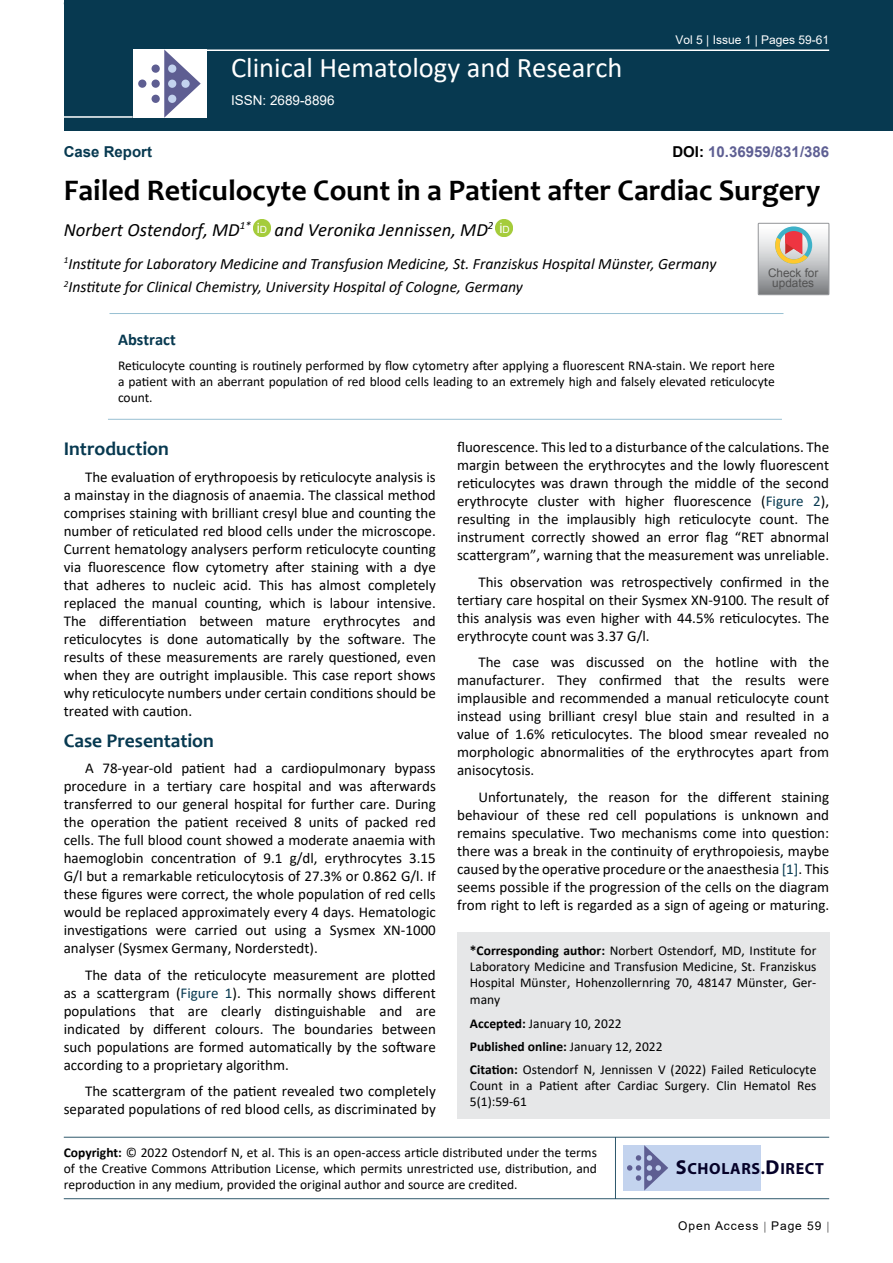
<style>
.page{position:relative;width:893px;height:1263px;background:#fff}
.page>*{position:absolute;margin:0;border:0;box-sizing:border-box;transform-origin:0 0}
.t1{font:700 30px "Candara";color:#000}
.t2{font:28.5px "Calibri";color:#fff}
.t3{font:700 19.5px "Candara";color:#073950}
.t4{font:italic 18.75px "Calibri";color:#000}
.t5{font:700 16.5px "Calibri";color:#073950}
.t6{font:700 16.2px "Myriad Pro";letter-spacing:.04em;color:#050128}
.t7{font:italic 15.75px/23.1px "Calibri";color:#000}
.t8{font:15px/18px "Calibri";color:#000;text-align:justify}
.t9{font:700 15px "Arial";color:#5e5f93}
.t10{font:700 15px "Arial";color:#073950}
.t11{font:13.5px/16.2px "Calibri";color:#000;text-align:justify}
.t12{font:13.5px "Arial";color:#fff}
.t13{font:12px "Arial";color:#fff}
.t14{font:12px "Arial";letter-spacing:.08em;color:#000}
.t15{font:11.85px/10.2px "Arial";color:#535353;text-align:center}
.s1{color:#000}
.s2{color:#073950}
.s3{font-weight:700}
.s4{font-size:20.25px}
</style>
<div class="page">
<div style="left:64px;top:0;width:829px;height:131px;background:#073950"></div>
<div style="left:457px;top:932px;width:372px;height:187px;background:#e6e7e8"></div>
<hr style="left:64px;top:1137px;width:765px;height:1px;background:#073950">
<hr style="left:64px;top:1198px;width:765px;height:1px;background:#073950">
<hr style="left:615px;top:1137px;width:1px;height:62px;background:#073950">
<hr style="left:204px;top:49px;width:625px;height:2px;background:#fff">
<hr style="left:64px;top:116px;width:69px;height:2px;background:#fff">
<div style="left:133px;top:49px;width:74px;height:69px;background:#fff"></div>
<svg style="left:164px;top:49px;width:37px;height:69px"></svg>
<div style="left:152px;top:65px;width:8px;height:8px;background:#5e5e92;border-radius:50%"></div>
<div style="left:138px;top:80px;width:8px;height:8px;background:#5e5e92;border-radius:50%"></div>
<div style="left:152px;top:80px;width:8px;height:8px;background:#5e5e92;border-radius:50%"></div>
<div style="left:168px;top:80px;width:8px;height:8px;background:#c3d3ee;border-radius:50%"></div>
<div style="left:181px;top:80px;width:9px;height:8px;background:#c3d3ee;border-radius:50%"></div>
<div style="left:168px;top:95px;width:8px;height:8px;background:#c3d3ee;border-radius:50%"></div>
<div style="left:168px;top:65px;width:8px;height:8px;background:#c3d3ee;border-radius:50%"></div>
<div style="left:152px;top:95px;width:8px;height:8px;background:#5e5e92;border-radius:50%"></div>
<div style="left:623px;top:1145px;width:138px;height:45px;background:#c3d3ee"></div>
<svg style="left:627px;top:1145px;width:41px;height:45px"></svg>
<img style="left:253px;top:220px;width:17px;height:17px">
<div style="left:254px;top:220px;width:16px;height:17px;background:#a5cc3b;border-radius:50%"></div>
<img style="left:496px;top:220px;width:17px;height:17px">
<div style="left:496px;top:220px;width:17px;height:17px;background:#a5cc3b;border-radius:50%"></div>
<hr style="left:109px;top:313px;width:674px;height:1px;background:#98c0d2">
<hr style="left:108px;top:419px;width:674px;height:1px;background:#98c0d2">
<svg style="left:758px;top:223px;width:71px;height:72px;background:#bdb6b3"></svg>
<p class="t10" style="left:64px;top:141px;width:90px">Case Report</p>
<h2 class="t2" style="left:231px;top:48px;width:393px">Clinical Hematology and Research</h2>
<p class="t12" style="left:231px;top:91px;width:105px">ISSN: 2689-8896</p>
<p class="t13" style="left:675px;top:31px;width:155px">Vol 5 | Issue 1 | Pages 59-61</p>
<p class="t9" style="left:672px;top:141px;width:158px"><span class="s1">DOI:</span> 10.36959/831/386</p>
<h1 class="t1" style="left:64px;top:172px;width:758px">Failed Reticulocyte Count in a Patient after Cardiac Surgery</h1>
<p class="t4" style="left:64px;top:216px;width:448px">Norbert Ostendorf, MD<sup>1*</sup> <sup>i</sup><sup>D</sup> and Veronika Jennissen, MD<sup>2</sup> <sup>i</sup><sup>D</sup></p>
<p class="t7" style="left:64px;top:251px;width:654px"><sup>1</sup>Institute for Laboratory Medicine and Transfusion Medicine, St. Franziskus Hospital Münster, Germany<br><sup>2</sup>Institute for Clinical Chemistry, University Hospital of Cologne, Germany</p>
<p class="t15" style="left:768px;top:267px;width:52px">Check for updates</p>
<p class="t5" style="left:118px;top:328px;width:59px">Abstract</p>
<p class="t11" style="left:118px;top:357px;width:658px">Reticulocyte counting is routinely performed by flow cytometry after applying a fluorescent RNA-stain. We report here a patient with an aberrant population of red blood cells leading to an extremely high and falsely elevated reticulocyte count.</p>
<h3 class="t3" style="left:64px;top:436px;width:107px">Introduction</h3>
<p class="t8" style="left:64px;top:467px;width:374px;text-indent:21px">The evaluation of erythropoesis by reticulocyte analysis is a mainstay in the diagnosis of anaemia. The classical method comprises staining with brilliant cresyl blue and counting the number of reticulated red blood cells under the microscope.<br>Current hematology analysers perform reticulocyte counting via fluorescence flow cytometry after staining with a dye that adheres to nucleic acid. This has almost completely replaced the manual counting, which is labour intensive.<br>The differentiation between mature erythrocytes and reticulocytes is done automatically by the software. The results of these measurements are rarely questioned, even when they are outright implausible. This case report shows why reticulocyte numbers under certain conditions should be treated with caution.</p>
<h3 class="t3" style="left:64px;top:728px;width:152px">Case Presentation</h3>
<p class="t8" style="left:64px;top:759px;width:374px;text-indent:21px">A 78-year-old patient had a cardiopulmonary bypass procedure in a tertiary care hospital and was afterwards transferred to our general hospital for further care. During the operation the patient received 8 units of packed red cells. The full blood count showed a moderate anaemia with haemoglobin concentration of 9.1 g/dl, erythrocytes 3.15<br>G/l but a remarkable reticulocytosis of 27.3% or 0.862 G/l. If these figures were correct, the whole population of red cells would be replaced approximately every 4 days. Hematologic investigations were carried out using a Sysmex XN-1000 analyser (Sysmex Germany, Norderstedt).</p>
<p class="t8" style="left:64px;top:965px;width:374px;text-indent:21px">The data of the reticulocyte measurement are plotted as a scattergram (<span class="s2">Figure 1</span>). This normally shows different populations that are clearly distinguishable and are indicated by different colours. The boundaries between such populations are formed automatically by the software according to a proprietary algorithm.</p>
<p class="t8" style="left:64px;top:1082px;width:374px;text-align:right">The scattergram of the patient revealed two completely separated populations of red blood cells, as discriminated by</p>
<p class="t8" style="left:457px;top:438px;width:374px">fluorescence. This led to a disturbance of the calculations. The margin between the erythrocytes and the lowly fluorescent reticulocytes was drawn through the middle of the second erythrocyte cluster with higher fluorescence (<span class="s2">Figure 2</span>), resulting in the implausibly high reticulocyte count. The instrument correctly showed an error flag “RET abnormal scattergram”, warning that the measurement was unreliable.</p>
<p class="t8" style="left:457px;top:572px;width:374px;text-indent:21px">This observation was retrospectively confirmed in the tertiary care hospital on their Sysmex XN-9100. The result of this analysis was even higher with 44.5% reticulocytes. The erythrocyte count was 3.37 G/l.</p>
<p class="t8" style="left:457px;top:653px;width:374px;text-indent:21px">The case was discussed on the hotline with the manufacturer. They confirmed that the results were implausible and recommended a manual reticulocyte count instead using brilliant cresyl blue stain and resulted in a value of 1.6% reticulocytes. The blood smear revealed no morphologic abnormalities of the erythrocytes apart from anisocytosis.</p>
<p class="t8" style="left:457px;top:787px;width:374px;text-indent:21px">Unfortunately, the reason for the different staining behaviour of these red cell populations is unknown and remains speculative. Two mechanisms come into question: there was a break in the continuity of erythropoiesis, maybe caused by the operative procedure or the anaesthesia <span class="s2">[1]</span>. This seems possible if the progression of the cells on the diagram from right to left is regarded as a sign of ageing or maturing.</p>
<p class="t11" style="left:470px;top:942px;width:348px"><span class="s3">*Corresponding author:</span> Norbert Ostendorf, MD, Institute for Laboratory Medicine and Transfusion Medicine, St. Franziskus Hospital Münster, Hohenzollernring 70, 48147 Münster, Ger&shy;many</p>
<p class="t11" style="left:470px;top:1011px;width:348px;line-height:23px;text-align:left"><span class="s3">Accepted:</span> January 10, 2022<br><span class="s3">Published online:</span> January 12, 2022<br><span class="s3">Citation:</span> Ostendorf N, Jennissen V (2022) Failed Reticulocyte</p>
<p class="t11" style="left:470px;top:1077px;width:348px">Count in a Patient after Cardiac Surgery. Clin Hematol Res<br>5(1):59-61</p>
<p class="t11" style="left:64px;top:1144px;width:535px"><span class="s3">Copyright:</span> © 2022 Ostendorf N, et al. This is an open-access article distributed under the terms of the Creative Commons Attribution License, which permits unrestricted use, distribution, and reproduction in any medium, provided the original author and source are credited.</p>
<p class="t6" style="left:676px;top:1158px;width:150px"><span class="s4">S</span>CHOLARS.<span class="s4">D</span>IRECT</p>
<p class="t14" style="left:678px;top:1217px;width:145px">Open Access Page 59</p>
</div>
